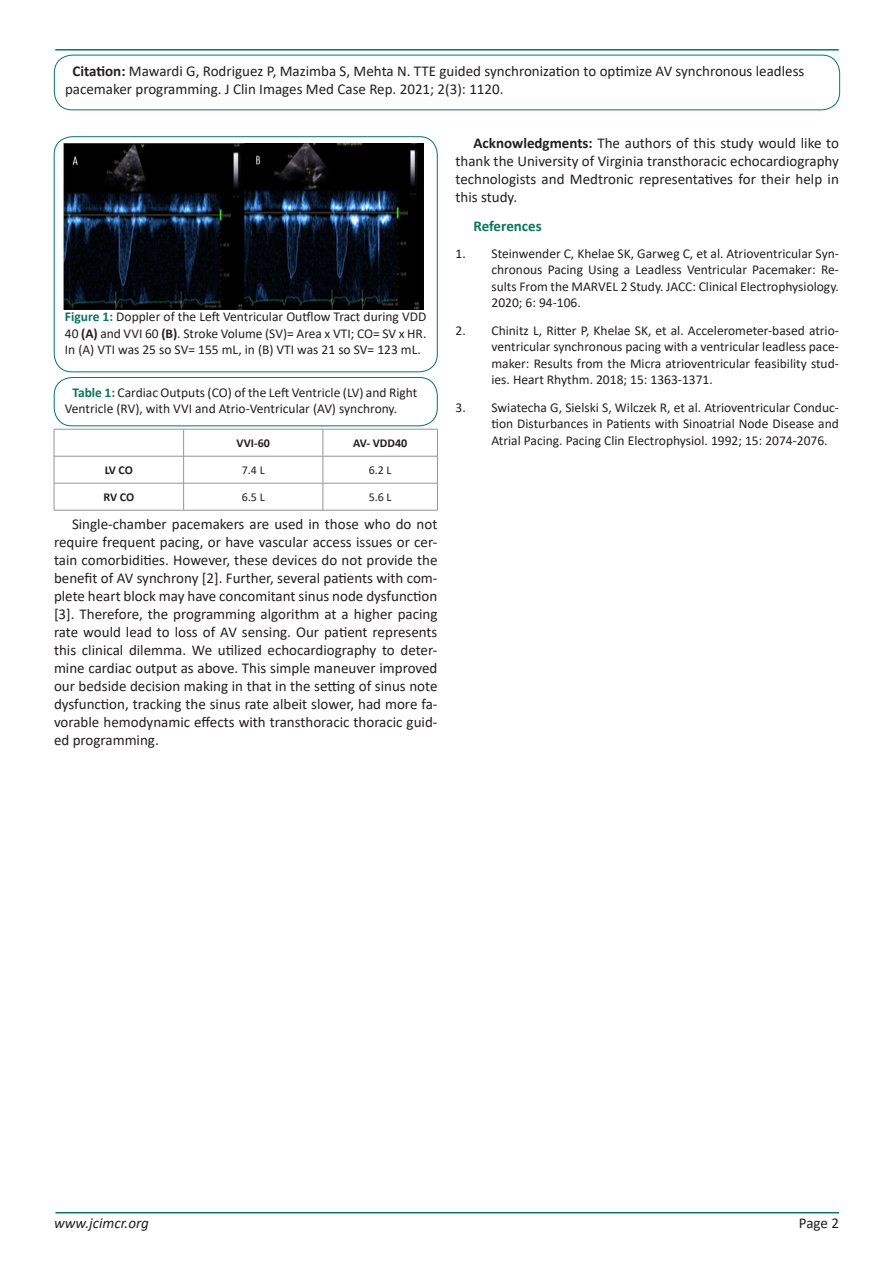
<style>
.page{position:relative;width:893px;height:1263px;background:#fff}
.page>*{position:absolute;margin:0;border:0;box-sizing:border-box;transform-origin:0 0}
.t1{font:15px/18px "Calibri";color:#231f20;text-align:justify}
.t2{font:italic 15px "Calibri";color:#231f20}
.t3{font:700 15px "Calibri";color:#0a755b}
.List_Paragraph{font:13.5px/16.5px "Calibri";color:#231f20;text-align:justify}
.t4{font:700 12px "Calibri";color:#231f20}
.t5{font:12px "Calibri";color:#231f20}
.s1{font-weight:700}
.s2{font-weight:700;color:#0a755b}
</style>
<div class="page">
<hr style="left:55px;top:1212px;width:784px;height:1px;background:#0a755b">
<hr style="left:55px;top:49px;width:784px;height:2px;background:#0a755b">
<div style="left:54px;top:55px;width:786px;height:55px;border:1px solid #0a755b;border-radius:18px"></div>
<div style="left:54px;top:137px;width:383px;height:235px;border:1px solid #0a755b;border-radius:18px"></div>
<img style="left:64px;top:144px;width:360px;height:165px">
<div style="left:54px;top:377px;width:383px;height:49px;border:1px solid #0a755b;border-radius:18px"></div>
<hr style="left:54px;top:429px;width:130px;height:1px;background:#939598">
<hr style="left:184px;top:429px;width:139px;height:1px;background:#939598">
<hr style="left:323px;top:429px;width:114px;height:1px;background:#939598">
<hr style="left:54px;top:456px;width:130px;height:1px;background:#939598">
<hr style="left:184px;top:456px;width:139px;height:1px;background:#939598">
<hr style="left:323px;top:456px;width:114px;height:1px;background:#939598">
<hr style="left:54px;top:483px;width:130px;height:1px;background:#939598">
<svg style="left:54px;top:429px;width:1px;height:81px"></svg>
<hr style="left:184px;top:483px;width:139px;height:1px;background:#939598">
<svg style="left:183px;top:429px;width:1px;height:81px"></svg>
<hr style="left:323px;top:483px;width:114px;height:1px;background:#939598">
<svg style="left:323px;top:429px;width:1px;height:81px"></svg>
<svg style="left:437px;top:429px;width:1px;height:81px"></svg>
<hr style="left:54px;top:510px;width:130px;height:1px;background:#939598">
<hr style="left:184px;top:510px;width:139px;height:1px;background:#939598">
<hr style="left:323px;top:510px;width:114px;height:1px;background:#939598">
<p class="t1" style="left:65px;top:61px;width:741px;text-indent:8px"><span class="s1">Citation:</span> Mawardi G, Rodriguez P, Mazimba S, Mehta N. TTE guided synchronization to optimize AV synchronous leadless pacemaker programming. J Clin Images Med Case Rep. 2021; 2(3): 1120.</p>
<p class="List_Paragraph" style="left:65px;top:308px;width:363px"><span class="s2">Figure 1:</span> Doppler of the Left Ventricular Outflow Tract during VDD 40 <span class="s1">(A)</span> and VVI 60 <span class="s1">(B)</span>. Stroke Volume (SV)= Area x VTI; CO= SV x HR.<br>In (A) VTI was 25 so SV= 155 mL, in (B) VTI was 21 so SV= 123 mL.</p>
<p class="List_Paragraph" style="left:65px;top:384px;width:354px;text-indent:8px"><span class="s2">Table 1:</span> Cardiac Outputs (CO) of the Left Ventricle (LV) and Right<br>Ventricle (RV), with VVI and Atrio-Ventricular (AV) synchrony.</p>
<p class="t4" style="left:237px;top:435px;width:35px">VVI-60</p>
<p class="t4" style="left:353px;top:435px;width:56px">AV- VDD40</p>
<p class="t4" style="left:105px;top:462px;width:30px">LV CO</p>
<p class="t5" style="left:242px;top:462px;width:24px">7.4 L</p>
<p class="t5" style="left:369px;top:462px;width:24px">6.2 L</p>
<p class="t4" style="left:103px;top:489px;width:32px">RV CO</p>
<p class="t5" style="left:242px;top:489px;width:24px">6.5 L</p>
<p class="t5" style="left:369px;top:489px;width:24px">5.6 L</p>
<p class="t1" style="left:54px;top:514px;width:385px;text-indent:18px">Single-chamber pacemakers are used in those who do not require frequent pacing, or have vascular access issues or cer&shy;tain comorbidities. However, these devices do not provide the benefit of AV synchrony [2]. Further, several patients with com&shy;plete heart block may have concomitant sinus node dysfunction [3]. Therefore, the programming algorithm at a higher pacing rate would lead to loss of AV sensing. Our patient represents this clinical dilemma. We utilized echocardiography to deter&shy;mine cardiac output as above. This simple maneuver improved our bedside decision making in that in the setting of sinus note dysfunction, tracking the sinus rate albeit slower, had more fa&shy;vorable hemodynamic effects with transthoracic thoracic guid&shy;ed programming.</p>
<p class="t1" style="left:455px;top:133px;width:385px;text-indent:18px"><span class="s1">Acknowledgments:</span> The authors of this study would like to thank the University of Virginia transthoracic echocardiography technologists and Medtronic representatives for their help in this study.</p>
<p class="t3" style="left:473px;top:215px;width:70px">References</p>
<p class="List_Paragraph" style="left:491px;top:245px;width:349px;text-indent:-36px">1. Steinwender C, Khelae SK, Garweg C, et al. Atrioventricular Syn&shy;chronous Pacing Using a Leadless Ventricular Pacemaker: Re&shy;sults From the MARVEL 2 Study. JACC: Clinical Electrophysiology.<br>2020; 6: 94-106.</p>
<p class="List_Paragraph" style="left:491px;top:322px;width:349px;text-indent:-36px">2. Chinitz L, Ritter P, Khelae SK, et al. Accelerometer-based atrio&shy;ventricular synchronous pacing with a ventricular leadless pace&shy;maker: Results from the Micra atrioventricular feasibility stud&shy;ies. Heart Rhythm. 2018; 15: 1363-1371.</p>
<p class="List_Paragraph" style="left:491px;top:398px;width:349px;text-indent:-36px">3. Swiatecha G, Sielski S, Wilczek R, et al. Atrioventricular Conduc&shy;tion Disturbances in Patients with Sinoatrial Node Disease and Atrial Pacing. Pacing Clin Electrophysiol. 1992; 15: 2074-2076.</p>
<p class="t2" style="left:54px;top:1212px;width:96px">www.jcimcr.org</p>
<p class="t1" style="left:799px;top:1213px;width:42px">Page 2</p>
</div>
